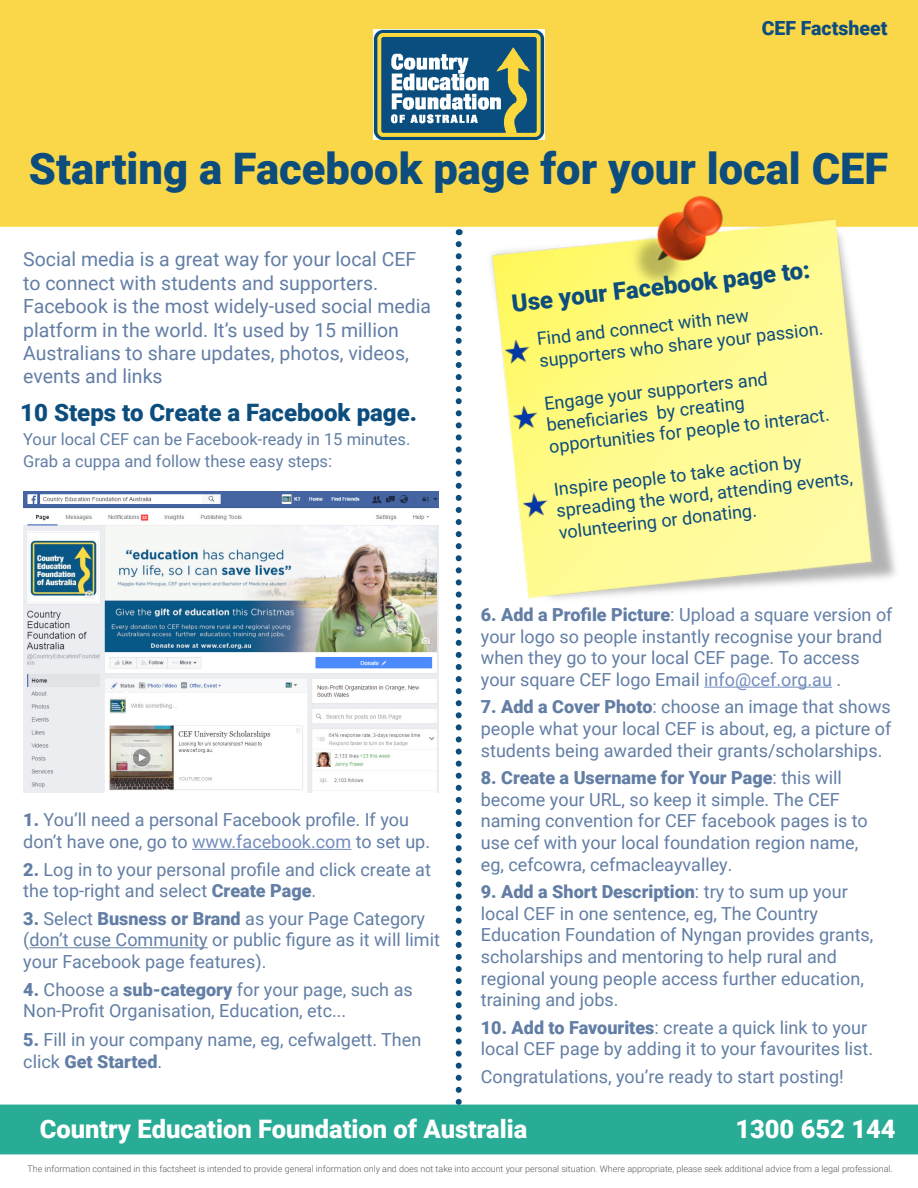
<style>
.page{position:relative;width:918px;height:1188px;background:#fff}
.page>*{position:absolute;margin:0;border:0;box-sizing:border-box;transform-origin:0 0}
.t1{font:900 43.5px "Roboto";color:#0c4d7d}
.t2{font:900 25.5px "Roboto";color:#fff}
.t3{font:900 24px "Roboto";color:#0c4d7d}
.t4{font:19.5px/23.4px "Roboto";color:#627ea5}
.t5{font:900 19.5px "Roboto";color:#0c4d7d}
.t6{font:18px/21.6px "Roboto";color:#627ea5}
.t7{font:18px/21.5px "Roboto";color:#0c4d7d}
.t8{font:16.5px/21.6px "Roboto";color:#627ea5}
.t9{font:300 9px "Roboto";color:#57585a}
.s1{font-weight:900}
.s2{color:#738cbd}
.s3{font-size:9.75px}
</style>
<div class="page">
<div style="left:0;top:0;width:918px;height:227px;background:#fad749"></div>
<img style="left:373px;top:29px;width:172px;height:111px">
<svg style="left:456px;top:244px;width:6px;height:861px"></svg>
<hr style="left:192px;top:849px;width:159px;height:1px;background:#738cbd">
<hr style="left:29px;top:947px;width:179px;height:1px;background:#627ea5">
<div style="left:0;top:1105px;width:918px;height:49px;background:#28ac96"></div>
<img style="left:479px;top:195px;width:429px;height:404px">
<hr style="left:704px;top:687px;width:128px;height:1px;background:#738cbd">
<img style="left:504px;top:338px;width:27px;height:27px">
<img style="left:512px;top:404px;width:27px;height:27px">
<img style="left:522px;top:491px;width:27px;height:28px">
<img style="left:23px;top:491px;width:415px;height:301px">
<p class="t5" style="left:762px;top:14px;width:127px">CEF Factsheet</p>
<p class="t1" style="left:29px;top:138px;width:861px">Starting a Facebook page for your local CEF</p>
<p class="t4" style="left:23px;top:247px;width:409px">Social media is a great way for your local CEF to connect with students and supporters.<br>Facebook is the most widely-used social media platform in the world. It’s used by 15 million Australians to share updates, photos, videos, events and links</p>
<p class="t3" style="left:20px;top:396px;width:398px">10 Steps to Create a Facebook page.</p>
<p class="t8" style="left:23px;top:428px;width:389px">Your local CEF can be Facebook-ready in 15 minutes.<br>Grab a cuppa and follow these easy steps:</p>
<p class="t6" style="left:23px;top:809px;width:408px"><span class="s1">1.</span> You’ll need a personal Facebook profile. If you don’t have one, go to <span class="s2">www.facebook.com</span> to set up.</p>
<p class="t6" style="left:23px;top:858px;width:409px"><span class="s1">2.</span> Log in to your personal profile and click create at the top-right and select <span class="s1">Create Page</span>.</p>
<p class="t6" style="left:23px;top:907px;width:418px"><span class="s1">3.</span> Select <span class="s1">Busness or Brand</span> as your Page Category (don’t cuse Community or public figure as it will limit your Facebook page features).</p>
<p class="t6" style="left:23px;top:978px;width:391px"><span class="s1">4.</span> Choose a <span class="s1">sub-category</span> for your page, such as<br>Non-Profit Organisation, Education, etc...</p>
<p class="t6" style="left:23px;top:1028px;width:400px"><span class="s1">5.</span> Fill in your company name, eg, cefwalgett. Then click <span class="s1">Get Started</span>.</p>
<p class="t3" style="left:510px;top:288px;width:302px;rotate:-7deg">Use your Facebook page to:</p>
<p class="t7" style="left:536px;top:327px;width:287px;rotate:-6deg">Find and connect with new supporters who share your passion.</p>
<p class="t7" style="left:543px;top:391px;width:284px;rotate:-6deg">Engage your supporters and<br>benefi ciaries by creating opportunities for people to interact.</p>
<p class="t7" style="left:553px;top:477px;width:300px;rotate:-6deg">Inspire people to take action by spreading the word, attending events, volunteering or donating.</p>
<p class="t6" style="left:481px;top:603px;width:413px"><span class="s1">6. Add a Profile Picture</span>: Upload a square version of your logo so people instantly recognise your brand when they go to your local CEF page. To access your square CEF logo Email <span class="s2">info@cef.org.au</span> .</p>
<p class="t6" style="left:481px;top:696px;width:412px;text-align:justify"><span class="s1">7. Add a Cover Photo</span>: choose an image that shows people what your local CEF is about, eg, a picture of students being awarded their grants/scholarships.</p>
<p class="t6" style="left:481px;top:766px;width:389px"><span class="s1">8. Create a Username for Your Page</span>: this will become your URL, so keep it simple. The CEF naming convention for CEF facebook pages is to use cef with your local foundation region name, eg, cefcowra, cefmacleayvalley.</p>
<p class="t6" style="left:481px;top:880px;width:394px"><span class="s1">9. Add a Short Description</span>: try to sum up your local CEF in one sentence, eg, The Country Education Foundation of Nyngan provides grants, scholarships and mentoring to help rural and regional young people access further education, training and jobs.</p>
<p class="t6" style="left:481px;top:1016px;width:394px"><span class="s1">10. Add to Favourites</span>: create a quick link to your local CEF page by adding it to your favourites list.</p>
<p class="t6" style="left:481px;top:1065px;width:364px">Congratulations, you’re ready to start posting!</p>
<p class="t2" style="left:40px;top:1111px;width:489px">Country Education Foundation of Australia</p>
<p class="t2" style="left:735px;top:1111px;width:162px">1300 652 144</p>
<p class="t9" style="left:27px;top:1162px;width:867px">The information contained in this factsheet is intended to provide general information only and does not take into account your personal situation. Where appropriate, please seek additional advice from a legal professional<span class="s3">.</span></p>
</div>
